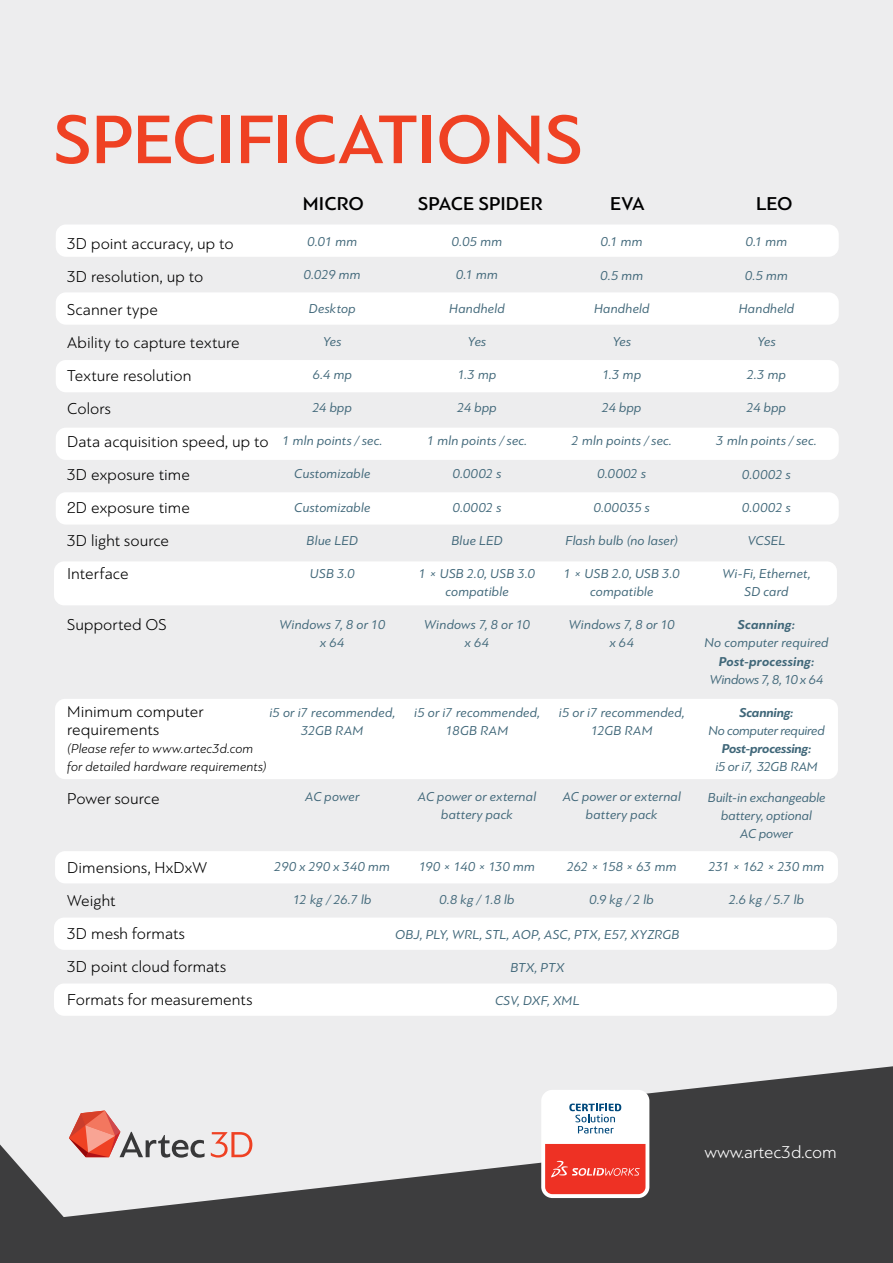
<style>
.page{position:relative;width:893px;height:1263px;background:#ededee}
.page>*{position:absolute;margin:0;border:0;box-sizing:border-box;transform-origin:0 0}
.t1{font:500 72px "PF Bague Sans Pro";letter-spacing:-.005em;color:#ef4123}
.t2{font:500 19.5px "PF Bague Sans Pro";letter-spacing:.005em;color:#000}
.t3{font:300 18px "PF Bague Sans Pro";color:#fff}
.t4{font:300 16.5px/33px "PF Bague Sans Pro";letter-spacing:.005em;color:#000}
.t5{font:italic 13.5px/18.1px "PF Bague Sans Pro";letter-spacing:.01em;color:#406779;text-align:center}
.t6{font:italic 300 13.5px/18px "PF Bague Sans Pro";letter-spacing:.01em;color:#000}
.t7{font:italic 13.5px "PF Bague Sans Pro";letter-spacing:-.02em;color:#406779}
.t8{font:italic 700 13.5px "PF Bague Sans Pro";color:#406779}
.t9{font:italic 700 13.5px "PF Bague Sans Pro";letter-spacing:-.02em;color:#406779}
.t10{font:italic 13.5px "PF Bague Sans Pro";letter-spacing:-.015em;color:#406779}
</style>
<div class="page">
<svg style="left:0;top:1066px;width:893px;height:197px;fill:#3d3d3e"></svg>
<svg style="left:69px;top:1110px;width:136px;height:47px"></svg>
<svg style="left:211px;top:1132px;width:41px;height:25px"></svg>
<div style="left:541px;top:1090px;width:108px;height:108px;background:#fff;border-radius:11px"></div>
<svg style="left:545px;top:1144px;width:100px;height:50px;background:#ee3c30"></svg>
<svg style="left:569px;top:1103px;width:52px;height:30px"></svg>
<div style="left:56px;top:225px;width:783px;height:32px;background:#fff"></div>
<div style="left:56px;top:293px;width:783px;height:32px;background:#fff"></div>
<div style="left:56px;top:360px;width:783px;height:32px;background:#fff"></div>
<div style="left:56px;top:428px;width:783px;height:32px;background:#fff"></div>
<div style="left:56px;top:492px;width:783px;height:32px;background:#fff"></div>
<div style="left:55px;top:699px;width:783px;height:80px;background:#fff"></div>
<div style="left:55px;top:851px;width:783px;height:32px;background:#fff"></div>
<div style="left:54px;top:984px;width:783px;height:32px;background:#fff"></div>
<div style="left:54px;top:562px;width:783px;height:43px;background:#fff"></div>
<div style="left:54px;top:918px;width:783px;height:32px;background:#fff"></div>
<h1 class="t1" style="left:54px;top:97px;width:530px">SPECIFICATIONS</h1>
<h2 class="t2" style="left:303px;top:192px;width:63px">MICRO</h2>
<h2 class="t2" style="left:418px;top:192px;width:126px">SPACE SPIDER</h2>
<h2 class="t2" style="left:610px;top:192px;width:36px">EVA</h2>
<h2 class="t2" style="left:756px;top:192px;width:38px">LEO</h2>
<p class="t4" style="left:67px;top:227px;width:203px">3D point accuracy, up to<br>3D resolution, up to<br>Scanner type<br>Ability to capture texture<br>Texture resolution<br>Colors<br>Data acquisition speed, up to<br>3D exposure time<br>2D exposure time<br>3D light source<br>Interface</p>
<p class="t4" style="left:67px;top:608px;width:101px">Supported OS</p>
<p class="t5" style="left:307px;top:233px;width:51px">0.01 mm</p>
<p class="t5" style="left:304px;top:266px;width:58px">0.029 mm</p>
<p class="t5" style="left:309px;top:299px;width:48px">Desktop</p>
<p class="t5" style="left:323px;top:332px;width:20px">Yes</p>
<p class="t5" style="left:313px;top:365px;width:41px">6.4 mp</p>
<p class="t5" style="left:313px;top:398px;width:41px">24 bpp</p>
<p class="t5" style="left:282px;top:432px;width:101px">1 mln points / sec.</p>
<p class="t5" style="left:294px;top:465px;width:78px">Customizable</p>
<p class="t5" style="left:294px;top:498px;width:78px">Customizable</p>
<p class="t5" style="left:307px;top:531px;width:53px">Blue LED</p>
<p class="t5" style="left:310px;top:564px;width:46px">USB 3.0</p>
<p class="t5" style="left:279px;top:616px;width:107px">Windows 7, 8 or 10 x 64</p>
<p class="t5" style="left:452px;top:233px;width:52px">0.05 mm</p>
<p class="t5" style="left:456px;top:266px;width:43px">0.1 mm</p>
<p class="t5" style="left:449px;top:299px;width:57px">Handheld</p>
<p class="t5" style="left:468px;top:332px;width:20px">Yes</p>
<p class="t5" style="left:458px;top:365px;width:40px">1.3 mp</p>
<p class="t5" style="left:457px;top:399px;width:41px">24 bpp</p>
<p class="t5" style="left:427px;top:432px;width:101px">1 mln points / sec.</p>
<p class="t5" style="left:453px;top:465px;width:50px">0.0002 s</p>
<p class="t5" style="left:453px;top:498px;width:50px">0.0002 s</p>
<p class="t5" style="left:451px;top:531px;width:53px">Blue LED</p>
<p class="t5" style="left:419px;top:564px;width:118px">1 × USB 2.0, USB 3.0 compatible</p>
<p class="t5" style="left:424px;top:616px;width:107px">Windows 7, 8 or 10 x 64</p>
<p class="t5" style="left:601px;top:233px;width:43px">0.1 mm</p>
<p class="t5" style="left:600px;top:266px;width:44px">0.5 mm</p>
<p class="t5" style="left:594px;top:299px;width:57px">Handheld</p>
<p class="t5" style="left:613px;top:332px;width:20px">Yes</p>
<p class="t5" style="left:602px;top:365px;width:40px">1.3 mp</p>
<p class="t5" style="left:602px;top:399px;width:41px">24 bpp</p>
<p class="t5" style="left:572px;top:432px;width:101px">2 mln points / sec.</p>
<p class="t5" style="left:597px;top:465px;width:50px">0.0002 s</p>
<p class="t5" style="left:594px;top:498px;width:58px">0.00035 s</p>
<p class="t5" style="left:566px;top:531px;width:114px">Flash bulb (no laser)</p>
<p class="t5" style="left:564px;top:564px;width:118px">1 × USB 2.0, USB 3.0 compatible</p>
<p class="t5" style="left:569px;top:616px;width:107px">Windows 7, 8 or 10 x 64</p>
<p class="t4" style="left:67px;top:702px;width:138px;line-height:18px">Minimum computer requirements</p>
<p class="t6" style="left:67px;top:739px;width:201px">(Please refer to www.artec3d.com for detailed hardware requirements)</p>
<p class="t4" style="left:67px;top:782px;width:94px">Power source</p>
<p class="t5" style="left:269px;top:703px;width:127px">i5 or i7 recommended,<br>32GB RAM</p>
<p class="t5" style="left:414px;top:703px;width:127px">i5 or i7 recommended,<br>18GB RAM</p>
<p class="t5" style="left:559px;top:703px;width:127px">i5 or i7 recommended,<br>12GB RAM</p>
<p class="t5" style="left:418px;top:788px;width:120px">AC power or external battery pack</p>
<p class="t5" style="left:419px;top:857px;width:117px">190 × 140 × 130 mm</p>
<p class="t5" style="left:439px;top:890px;width:77px">0.8 kg / 1.8 lb</p>
<p class="t5" style="left:563px;top:788px;width:120px">AC power or external battery pack</p>
<p class="t5" style="left:567px;top:857px;width:111px">262 × 158 × 63 mm</p>
<p class="t5" style="left:590px;top:890px;width:66px">0.9 kg / 2 lb</p>
<p class="t5" style="left:305px;top:788px;width:56px">AC power</p>
<p class="t5" style="left:275px;top:857px;width:117px">290 x 290 x 340 mm</p>
<p class="t5" style="left:293px;top:890px;width:80px">12 kg / 26.7 lb</p>
<p class="t4" style="left:67px;top:851px;width:187px">Dimensions, HxDxW<br>Weight<br>3D mesh formats<br>3D point cloud formats<br>Formats for measurements</p>
<p class="t5" style="left:395px;top:925px;width:286px">OBJ, PLY, WRL, STL, AOP, ASC, PTX, E57, XYZRGB</p>
<p class="t5" style="left:510px;top:959px;width:55px">BTX, PTX</p>
<p class="t5" style="left:495px;top:992px;width:86px">CSV, DXF, XML</p>
<p class="t5" style="left:746px;top:233px;width:43px">0.1 mm</p>
<p class="t5" style="left:745px;top:266px;width:44px">0.5 mm</p>
<p class="t5" style="left:739px;top:299px;width:57px">Handheld</p>
<p class="t5" style="left:757px;top:332px;width:20px">Yes</p>
<p class="t5" style="left:747px;top:365px;width:40px">2.3 mp</p>
<p class="t5" style="left:747px;top:399px;width:41px">24 bpp</p>
<p class="t5" style="left:717px;top:432px;width:101px">3 mln points / sec.</p>
<p class="t5" style="left:742px;top:465px;width:50px">0.0002 s</p>
<p class="t5" style="left:742px;top:498px;width:50px">0.0002 s</p>
<p class="t5" style="left:748px;top:531px;width:39px">VCSEL</p>
<p class="t5" style="left:723px;top:564px;width:89px">Wi-Fi, Ethernet,<br>SD card</p>
<p class="t8" style="left:738px;top:617px;width:59px">Scanning:</p>
<p class="t5" style="left:704px;top:634px;width:126px">No computer required</p>
<p class="t8" style="left:719px;top:653px;width:97px">Post-processing:</p>
<p class="t7" style="left:710px;top:671px;width:115px">Windows 7, 8, 10 x 64</p>
<p class="t9" style="left:740px;top:704px;width:56px">Scanning:</p>
<p class="t10" style="left:708px;top:723px;width:118px">No computer required</p>
<p class="t9" style="left:722px;top:740px;width:91px">Post-processing:</p>
<p class="t7" style="left:715px;top:759px;width:104px">i5 or i7, 32GB RAM</p>
<p class="t5" style="left:708px;top:788px;width:119px">Built-in exchangeable battery, optional<br>AC power</p>
<p class="t5" style="left:709px;top:857px;width:117px">231 × 162 × 230 mm</p>
<p class="t5" style="left:729px;top:890px;width:77px">2.6 kg / 5.7 lb</p>
<h3 class="t3" style="left:704px;top:1141px;width:134px">www.artec3d.com</h3>
</div>
